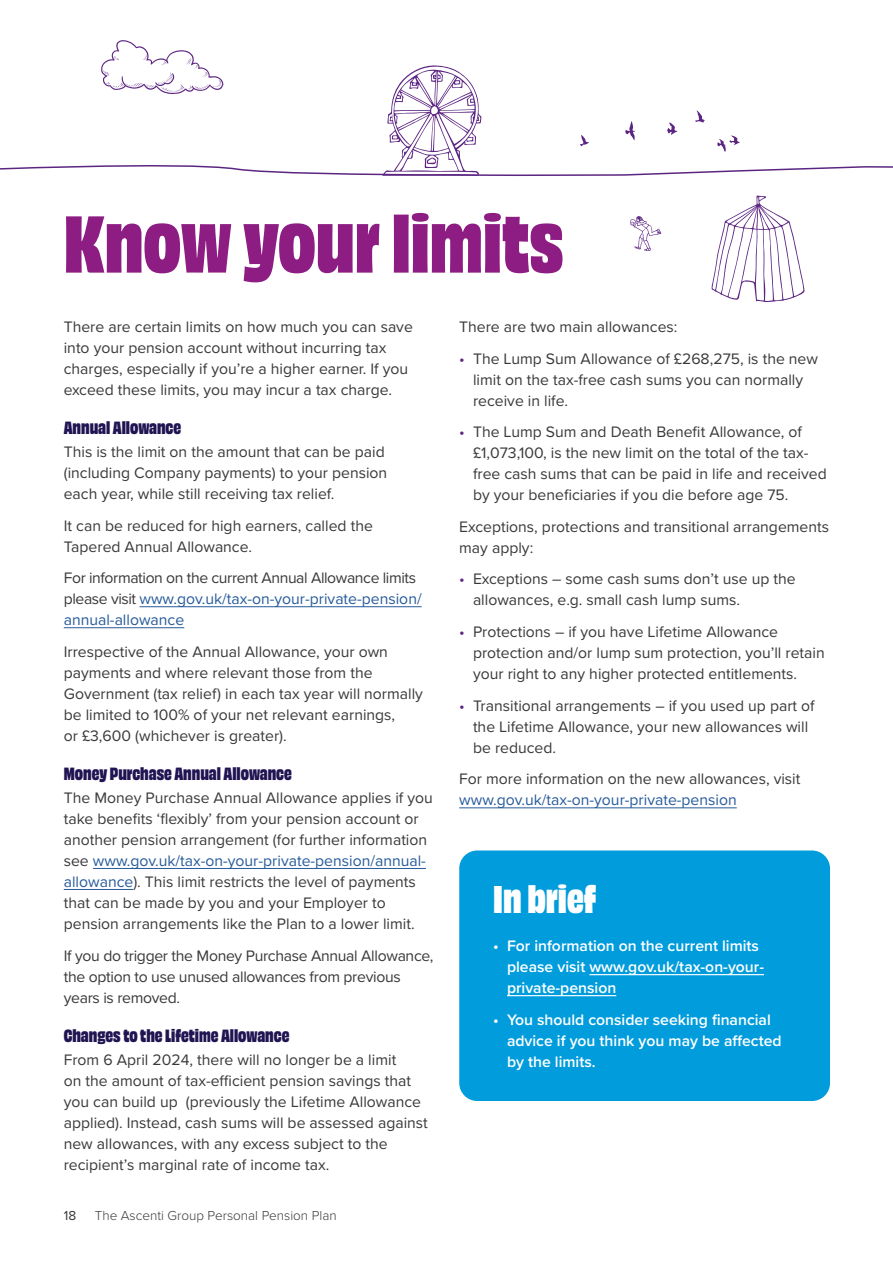
<style>
.page{position:relative;width:893px;height:1263px;background:#fff}
.page>*{position:absolute;margin:0;border:0;box-sizing:border-box;transform-origin:0 0}
.t1{font:75px "Obviously Narw Blck";color:#8d1d82}
.t2{font:36px "Obviously Narw Blck";color:#fff}
.t3{font:16.5px "Obviously Narw Blck";color:#211452}
.t4{font:15.75px/21px "Proxima Nova";color:#3a3939}
.t5{font:600 15.75px/21px "Proxima Nova";color:#fff}
.t6{font:15.75px/21px "Proxima Nova";letter-spacing:-.025em;color:#3a3939}
.t7{font:15.75px/21px "Proxima Nova";letter-spacing:-.02em;color:#3a3939}
.t8{font:15.75px "Proxima Nova";color:#275b9b}
.t9{font:300 13.5px "Proxima Nova";color:#3a3939}
.t10{font:13.5px "Proxima Nova";color:#3a3939}
.s1{color:#275b9b}
.s2{color:#5c2582}
</style>
<div class="page">
<hr style="left:139px;top:606px;width:283px;height:1px;background:#275b9b">
<hr style="left:64px;top:627px;width:120px;height:1px;background:#275b9b">
<hr style="left:93px;top:868px;width:333px;height:1px;background:#275b9b">
<hr style="left:64px;top:889px;width:69px;height:1px;background:#275b9b">
<hr style="left:459px;top:807px;width:278px;height:1px;background:#275b9b">
<div style="left:459px;top:850px;width:371px;height:251px;background:#009cdc;border-radius:18px"></div>
<hr style="left:589px;top:974px;width:175px;height:1px;background:#fff">
<hr style="left:507px;top:995px;width:109px;height:1px;background:#fff">
<svg style="left:630px;top:216px;width:31px;height:35px"></svg>
<svg style="left:711px;top:196px;width:93px;height:106px"></svg>
<svg style="left:0;top:40px;width:893px;height:136px"></svg>
<h1 class="t1" style="left:64px;top:188px;width:501px">Know your limits</h1>
<p class="t4" style="left:64px;top:315px;width:351px">There are certain limits on how much you can save into your pension account without incurring tax charges, especially if you’re a higher earner. If you exceed these limits, you may incur a tax charge.</p>
<p class="t3" style="left:64px;top:415px;width:119px">Annual Allowance</p>
<p class="t4" style="left:64px;top:440px;width:325px">This is the limit on the amount that can be paid (including Company payments) to your pension each year, while still receiving tax relief.</p>
<p class="t4" style="left:64px;top:514px;width:311px">It can be reduced for high earners, called the<br>Tapered Annual Allowance.</p>
<p class="t6" style="left:64px;top:567px;width:359px">For information on the current Annual Allowance limits please visit <span class="s1">www.gov.uk/tax-on-your-private-pension/ annual-allowance</span></p>
<p class="t4" style="left:64px;top:640px;width:361px">Irrespective of the Annual Allowance, your own payments and where relevant those from the Government (tax relief) in each tax year will normally be limited to 100% of your net relevant earnings,<br>or £3,600 (whichever is greater).</p>
<p class="t3" style="left:64px;top:761px;width:230px">Money Purchase Annual Allowance</p>
<p class="t4" style="left:64px;top:786px;width:371px">The Money Purchase Annual Allowance applies if you take benefits ‘flexibly’ from your pension account or another pension arrangement (for further information see <span class="s1">www.gov.uk/tax-on-your-private-pension/annual&shy;allowance</span>). This limit restricts the level of payments that can be made by you and your Employer to pension arrangements like the Plan to a lower limit.</p>
<p class="t7" style="left:64px;top:944px;width:371px">If you do trigger the Money Purchase Annual Allowance, the option to use unused allowances from previous years is removed.</p>
<p class="t3" style="left:64px;top:1023px;width:227px">Changes to the Lifetime Allowance</p>
<p class="t4" style="left:64px;top:1048px;width:366px">From 6 April 2024, there will no longer be a limit<br>on the amount of tax-efficient pension savings that you can build up (previously the Lifetime Allowance applied). Instead, cash sums will be assessed against new allowances, with any excess subject to the recipient’s marginal rate of income tax.</p>
<p class="t4" style="left:459px;top:315px;width:220px">There are two main allowances:</p>
<p class="t4" style="left:473px;top:347px;width:347px;text-indent:-14px"><span class="s2">•</span> The Lump Sum Allowance of £268,275, is the new limit on the tax-free cash sums you can normally receive in life.</p>
<p class="t4" style="left:473px;top:421px;width:355px;text-indent:-14px"><span class="s2">•</span> The Lump Sum and Death Benefit Allowance, of £1,073,100, is the new limit on the total of the tax&shy;free cash sums that can be paid in life and received by your beneficiaries if you die before age 75.</p>
<p class="t4" style="left:459px;top:515px;width:371px">Exceptions, protections and transitional arrangements may apply:</p>
<p class="t4" style="left:473px;top:568px;width:324px;text-indent:-14px"><span class="s2">•</span> Exceptions – some cash sums don’t use up the allowances, e.g. small cash lump sums.</p>
<p class="t4" style="left:473px;top:621px;width:353px;text-indent:-14px"><span class="s2">•</span> Protections – if you have Lifetime Allowance protection and/or lump sum protection, you’ll retain your right to any higher protected entitlements.</p>
<p class="t4" style="left:473px;top:694px;width:343px;text-indent:-14px"><span class="s2">•</span> Transitional arrangements – if you used up part of the Lifetime Allowance, your new allowances will be reduced.</p>
<p class="t4" style="left:459px;top:768px;width:343px">For more information on the new allowances, visit</p>
<p class="t8" style="left:459px;top:788px;width:279px">www.gov.uk/tax-on-your-private-pension</p>
<h2 class="t2" style="left:493px;top:872px;width:105px">In brief</h2>
<p class="t5" style="left:507px;top:935px;width:259px;text-indent:-14px">• For information on the current limits please visit www.gov.uk/tax-on-your&shy;private-pension</p>
<p class="t5" style="left:507px;top:1009px;width:276px;text-indent:-14px">• You should consider seeking financial advice if you think you may be affected by the limits.</p>
<p class="t10" style="left:64px;top:1205px;width:14px">18</p>
<p class="t9" style="left:95px;top:1205px;width:243px">The Ascenti Group Personal Pension Plan</p>
</div>
